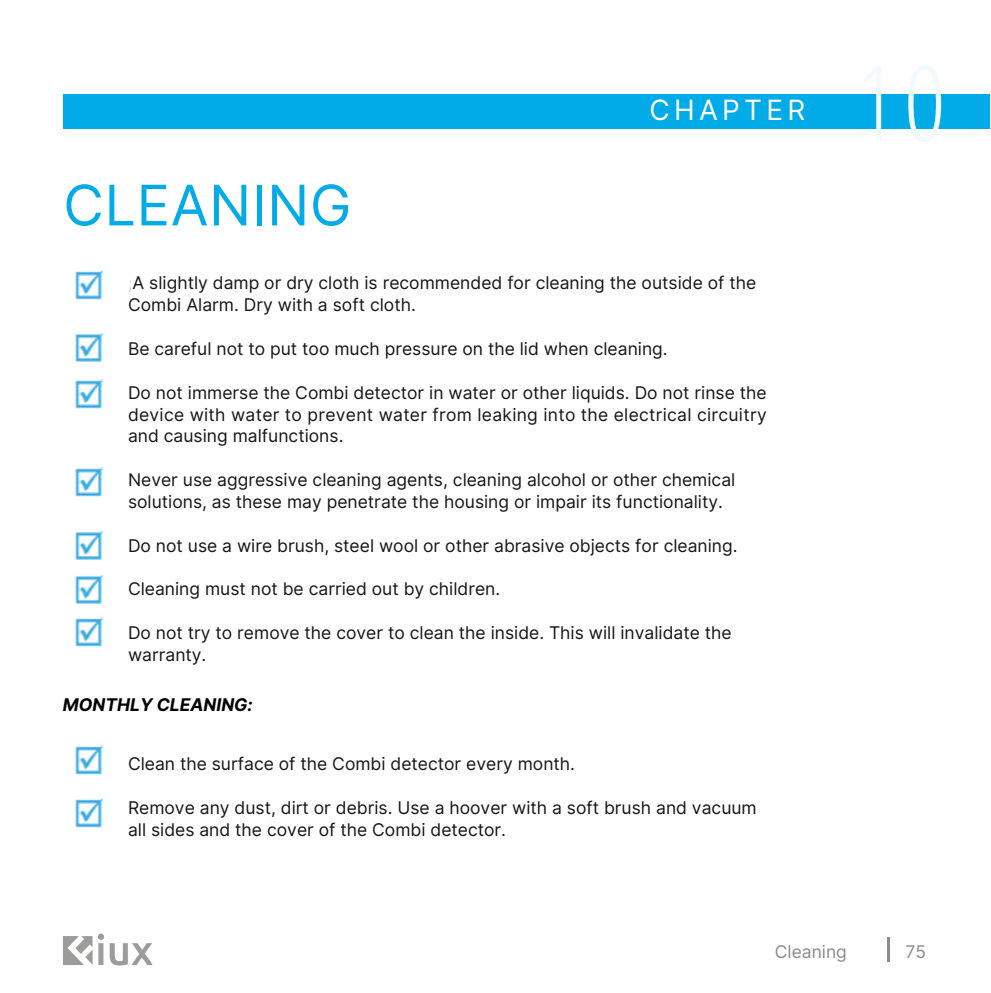
<style>
.page{position:relative;width:991px;height:993px;background:#fff}
.page>*{position:absolute;margin:0;border:0;box-sizing:border-box;transform-origin:0 0}
.t1{font:300 104.65px "Open Sans Condensed";color:#f2fafe}
.t2{font:56px "Inter";letter-spacing:.01em;color:#00abe7}
.t3{font:28px "Inter";letter-spacing:.155em;color:#fff}
.t4{font:17.5px/21.7px "Inter";color:#171615}
.t5{font:italic 700 17.5px "Inter";color:#000}
.t6{font:17.5px "Inter";color:#8a8b8b}
.s1{font-family:"Inter Thin BETA";color:#00abe7}
</style>
<div class="page">
<div style="left:63px;top:94px;width:926px;height:34px;background:#00abe7"></div>
<img style="left:75px;top:333px;width:29px;height:76px">
<img style="left:75px;top:467px;width:29px;height:30px">
<img style="left:75px;top:531px;width:29px;height:29px">
<img style="left:75px;top:575px;width:29px;height:29px">
<img style="left:75px;top:617px;width:29px;height:30px">
<img style="left:75px;top:270px;width:29px;height:30px">
<img style="left:75px;top:745px;width:29px;height:30px">
<img style="left:75px;top:798px;width:29px;height:30px">
<svg style="left:110px;top:943px;width:43px;height:22px"></svg>
<svg style="left:63px;top:933px;width:41px;height:31px"></svg>
<hr style="left:887px;top:937px;width:2px;height:24px;background:#8a8b8b">
<h2 class="t2" style="left:63px;top:171px;width:289px">CLEANING</h2>
<h3 class="t3" style="left:649px;top:93px;width:157px">CHAPTER</h3>
<p class="t4" style="left:128px;top:272px;width:629px"><span class="s1">;</span>A slightly damp or dry cloth is recommended for cleaning the outside of the<br>Combi Alarm. Dry with a soft cloth.</p>
<p class="t4" style="left:128px;top:338px;width:541px">Be careful not to put too much pressure on the lid when cleaning.</p>
<p class="t4" style="left:128px;top:381px;width:640px;text-align:justify">Do not immerse the Combi detector in water or other liquids. Do not rinse the device with water to prevent water from leaking into the electrical circuitry and causing malfunctions.</p>
<p class="t4" style="left:128px;top:469px;width:608px">Never use aggressive cleaning agents, cleaning alcohol or other chemical solutions, as these may penetrate the housing or impair its functionality.</p>
<p class="t4" style="left:128px;top:534px;width:611px">Do not use a wire brush, steel wool or other abrasive objects for cleaning.</p>
<p class="t4" style="left:128px;top:578px;width:374px">Cleaning must not be carried out by children.</p>
<p class="t4" style="left:128px;top:621px;width:605px">Do not try to remove the cover to clean the inside. This will invalidate the warranty.</p>
<p class="t5" style="left:63px;top:694px;width:191px">MONTHLY CLEANING:</p>
<p class="t4" style="left:128px;top:752px;width:448px">Clean the surface of the Combi detector every month.</p>
<p class="t4" style="left:128px;top:796px;width:630px">Remove any dust, dirt or debris. Use a hoover with a soft brush and vacuum all sides and the cover of the Combi detector.</p>
<h1 class="t1" style="left:854px;top:29px;width:92px">10</h1>
<p class="t6" style="left:774px;top:940px;width:73px">Cleaning</p>
<p class="t6" style="left:905px;top:940px;width:22px">75</p>
</div>
